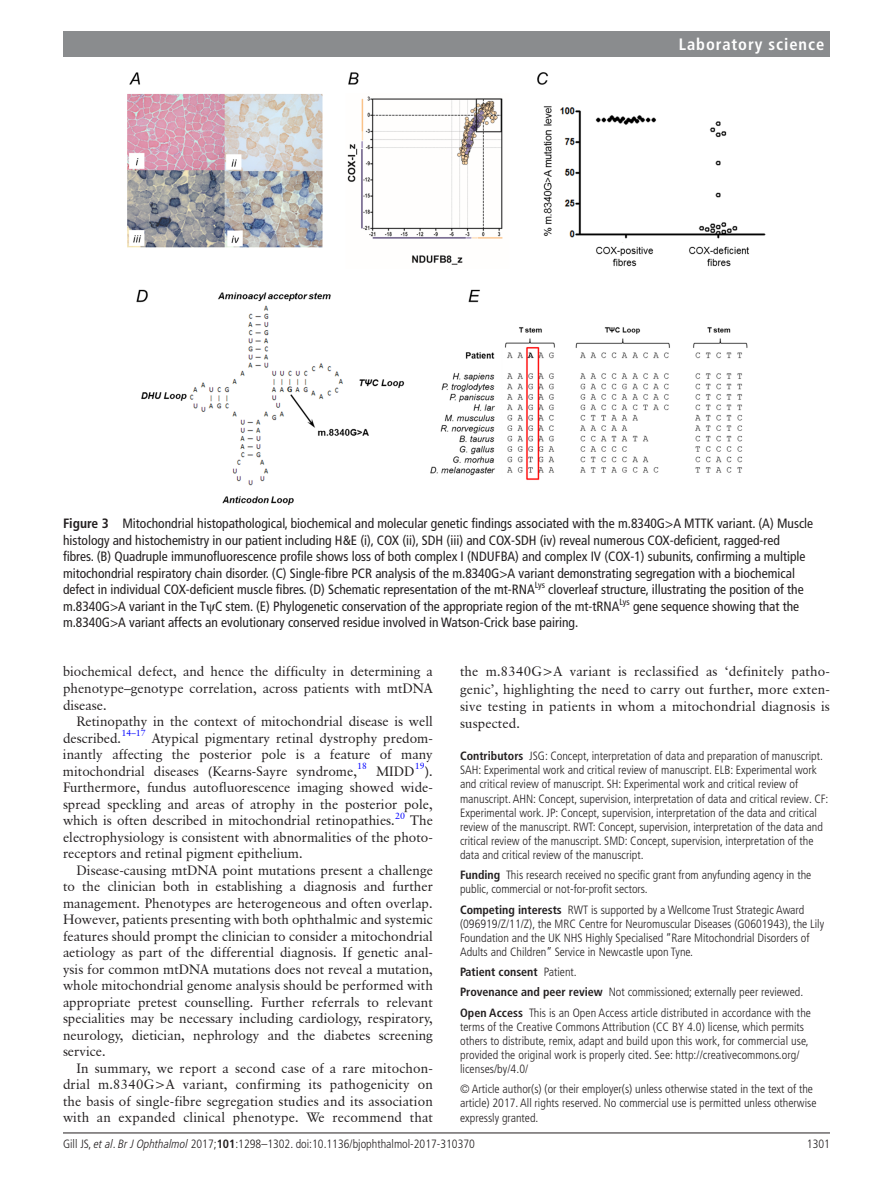
<style>
.page{position:relative;width:893px;height:1191px;background:#fff}
.page>*{position:absolute;margin:0;border:0;box-sizing:border-box;transform-origin:0 0}
.t1{font:700 condensed 16.5px "Frutiger LT Pro";letter-spacing:.055em;color:#fff}
.t2{font:13.5px/16.5px "Classical Garamond BT";color:#231f20;text-align:justify}
.t3{font:condensed 13.5px/16.5px "Frutiger LT Pro";color:#231f20}
.t4{font:300 condensed 12px/14.1px "Frutiger LT Pro";color:#231f20}
.t5{font:9px "Classical Garamond BT";color:#00f}
.s1{font-weight:700}
.s2{font-style:italic}
</style>
<div class="page">
<hr style="left:63px;top:1132px;width:767px;height:1px;background:#231f20">
<div style="left:63px;top:31px;width:767px;height:25px;background:#8a8c8e"></div>
<img style="left:127px;top:72px;width:638px;height:432px">
<p class="t1" style="left:679px;top:34px;width:147px">Laboratory science</p>
<p class="t3" style="left:63px;top:515px;width:752px"><span class="s1">Figure 3</span> Mitochondrial histopathological, biochemical and molecular genetic findings associated with the m.8340G&gt;A MTTK variant. (A) Muscle histology and histochemistry in our patient including H&amp;E (i), COX (ii), SDH (iii) and COX-SDH (iv) reveal numerous COX-deficient, ragged-red fibres. (B) Quadruple immunofluorescence profile shows loss of both complex I (NDUFBA) and complex IV (COX-1) subunits, confirming a multiple mitochondrial respiratory chain disorder. (C) Single-fibre PCR analysis of the m.8340G&gt;A variant demonstrating segregation with a biochemical defect in individual COX-deficient muscle fibres. (D) Schematic representation of the mt-RNA<sup>Lys</sup> cloverleaf structure, illustrating the position of the m.8340G&gt;A variant in the T C stem. (E) Phylogenetic conservation of the appropriate region of the mt-tRNA<sup>Lys</sup> gene sequence showing that the m.8340G&gt;A variant affects an evolutionary conserved residue involved in Watson-Crick base pairing.</p>
<p class="t2" style="left:63px;top:663px;width:371px">biochemical defect, and hence the difficulty in determining a phenotype–genotype correlation, across patients with mtDNA disease.</p>
<p class="t2" style="left:63px;top:713px;width:371px;text-indent:14px">Retinopathy in the context of mitochondrial disease is well described.<sup>14–17</sup> Atypical pigmentary retinal dystrophy predom&shy;inantly affecting the posterior pole is a feature of many mitochondrial diseases (Kearns-Sayre syndrome,<sup>18</sup></p>
<p class="t2" style="left:376px;top:762px;width:40px">MIDD</p>
<p class="t5" style="left:415px;top:761px;width:11px">19</p>
<p class="t2" style="left:63px;top:762px;width:371px;text-indent:362px">).<br>Furthermore, fundus autofluorescence imaging showed wide&shy;spread speckling and areas of atrophy in the posterior pole, which is often described in mitochondrial retinopathies.<sup>20</sup> The electrophysiology is consistent with abnormalities of the photo&shy;receptors and retinal pigment epithelium.</p>
<p class="t2" style="left:63px;top:861px;width:371px;text-indent:14px">Disease-causing mtDNA point mutations present a challenge to the clinician both in establishing a diagnosis and further management. Phenotypes are heterogeneous and often overlap.<br>However, patients presenting with both ophthalmic and systemic features should prompt the clinician to consider a mitochondrial aetiology as part of the differential diagnosis. If genetic anal&shy;ysis for common mtDNA mutations does not reveal a mutation, whole mitochondrial genome analysis should be performed with appropriate pretest counselling. Further referrals to relevant specialities may be necessary including cardiology, respiratory, neurology, dietician, nephrology and the diabetes screening service.</p>
<p class="t2" style="left:63px;top:1059px;width:371px;text-indent:14px">In summary, we report a second case of a rare mitochon&shy;drial m.8340G&gt;A variant, confirming its pathogenicity on the basis of single-fibre segregation studies and its association with an expanded clinical phenotype. We recommend that</p>
<p class="t2" style="left:460px;top:663px;width:371px;line-height:17.1px">the m.8340G&gt;A variant is reclassified as ‘definitely patho&shy;genic’, highlighting the need to carry out further, more exten&shy;sive testing in patients in whom a mitochondrial diagnosis is suspected.</p>
<p class="t4" style="left:460px;top:749px;width:370px"><span class="s1">Contributors</span> JSG: Concept, interpretation of data and preparation of manuscript.<br>SAH: Experimental work and critical review of manuscript. ELB: Experimental work and critical review of manuscript. SH: Experimental work and critical review of manuscript. AHN: Concept, supervision, interpretation of data and critical review. CF:<br>Experimental work. JP: Concept, supervision, interpretation of the data and critical review of the manuscript. RWT: Concept, supervision, interpretation of the data and critical review of the manuscript. SMD: Concept, supervision, interpretation of the data and critical review of the manuscript.</p>
<p class="t4" style="left:460px;top:868px;width:353px"><span class="s1">Funding</span> This research received no specific grant from anyfunding agency in the public, commercial or not-for-profit sectors.</p>
<p class="t4" style="left:460px;top:902px;width:366px"><span class="s1">Competing interests</span> RWT is supported by a Wellcome Trust Strategic Award (096919/Z/11/Z), the MRC Centre for Neuromuscular Diseases (G0601943), the Lily Foundation and the UK NHS Highly Specialised “Rare Mitochondrial Disorders of Adults and Children” Service in Newcastle upon Tyne.</p>
<p class="t4" style="left:460px;top:962px;width:352px;line-height:20.1px"><span class="s1">Patient consent</span> Patient.<br><span class="s1">Provenance and peer review</span> Not commissioned; externally peer reviewed.<br><span class="s1">Open Access</span> This is an Open Access article distributed in accordance with the</p>
<p class="t4" style="left:460px;top:1019px;width:350px">terms of the Creative Commons Attribution (CC BY 4.0) license, which permits others to distribute, remix, adapt and build upon this work, for commercial use, provided the original work is properly cited. See: http://creativecommons.org/ licenses/by/4.0/</p>
<p class="t4" style="left:460px;top:1082px;width:358px">© Article author(s) (or their employer(s) unless otherwise stated in the text of the article) 2017. All rights reserved. No commercial use is permitted unless otherwise expressly granted.</p>
<p class="t4" style="left:63px;top:1136px;width:413px">Gill JS, <span class="s2">et al</span>. <span class="s2">Br J Ophthalmol</span> 2017;<span class="s1">101</span>:1298–1302. doi:10.1136/bjophthalmol-2017-310370</p>
<p class="t4" style="left:807px;top:1136px;width:25px">1301</p>
</div>
